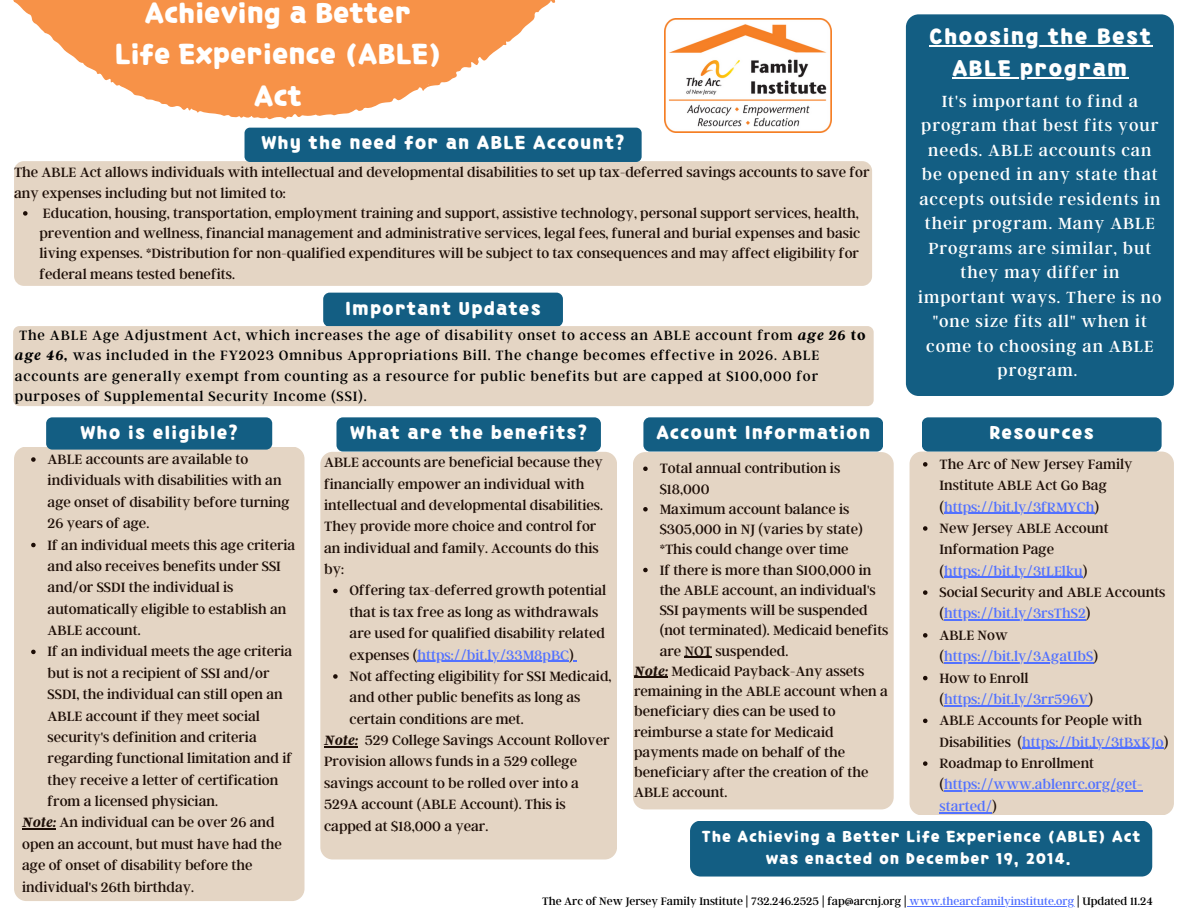
<style>
.page{position:relative;width:1188px;height:918px;background:#fff}
.page>*{position:absolute;margin:0;border:0;box-sizing:border-box;transform-origin:0 0}
.t1{font:30px/41.7px "TT Claytoy R";color:#fff;text-align:center}
.t2{font:23.4px/32.2px "TT Claytoy R";letter-spacing:.055em;color:#fff;text-align:center}
.t3{font:19.5px "TT Claytoy R";letter-spacing:.055em;color:#fff}
.t4{font:18px/24.5px "Argent CF";letter-spacing:.055em;color:#fff;text-align:center}
.t5{font:16.5px/22.5px "TT Claytoy R";letter-spacing:.055em;color:#fff;text-align:center}
.t6{font:15px/21.3px "Argent CF";color:#1d0e07}
.t7{font:15px/20.2px "Argent CF";letter-spacing:.055em;color:#000}
.t8{font:15px/21.3px "Argent CF";color:#5271ff}
.t9{font:12px "Argent CF";color:#000}
.s1{font-weight:700;font-style:italic}
.s2{font-weight:700}
.s3{color:#5271ff}
.s4{color:#1d0e07}
</style>
<div class="page">
<div style="left:14px;top:161px;width:858px;height:125px;background:#e4d5c4;border-radius:10px"></div>
<svg style="left:23px;top:211px;width:5px;height:5px"></svg>
<div style="left:245px;top:128px;width:397px;height:34px;background:#135e83;border-radius:5px"></div>
<img style="left:665px;top:19px;width:166px;height:113px">
<div style="left:14px;top:447px;width:291px;height:454px;background:#e4d5c4;border-radius:12px"></div>
<svg style="left:31px;top:457px;width:5px;height:5px"></svg>
<svg style="left:31px;top:543px;width:5px;height:4px"></svg>
<svg style="left:31px;top:650px;width:5px;height:4px"></svg>
<hr style="left:22px;top:829px;width:34px;height:1px;background:#1d0e07">
<div style="left:46px;top:417px;width:226px;height:33px;background:#135e83;border-radius:6px"></div>
<hr style="left:907px;top:906px;width:167px;height:1px;background:#5271ff">
<svg style="left:13px;top:0;width:677px;height:121px;fill:#f79248"></svg>
<div style="left:910px;top:452px;width:264px;height:363px;background:#e4d5c4;border-radius:12px"></div>
<svg style="left:923px;top:462px;width:5px;height:5px"></svg>
<hr style="left:944px;top:513px;width:151px;height:1px;background:#5271ff">
<svg style="left:923px;top:526px;width:5px;height:5px"></svg>
<hr style="left:944px;top:577px;width:139px;height:1px;background:#5271ff">
<svg style="left:923px;top:590px;width:5px;height:5px"></svg>
<hr style="left:944px;top:620px;width:142px;height:1px;background:#5271ff">
<svg style="left:923px;top:633px;width:5px;height:5px"></svg>
<hr style="left:944px;top:662px;width:149px;height:1px;background:#5271ff">
<svg style="left:923px;top:676px;width:5px;height:4px"></svg>
<hr style="left:944px;top:705px;width:145px;height:1px;background:#5271ff">
<svg style="left:923px;top:719px;width:5px;height:4px"></svg>
<hr style="left:1022px;top:748px;width:142px;height:1px;background:#5271ff">
<svg style="left:923px;top:761px;width:5px;height:5px"></svg>
<hr style="left:944px;top:791px;width:198px;height:1px;background:#5271ff">
<hr style="left:939px;top:812px;width:53px;height:1px;background:#5271ff">
<div style="left:922px;top:417px;width:240px;height:35px;background:#135e83;border-radius:6px"></div>
<div style="left:320px;top:452px;width:297px;height:407px;background:#e4d5c4;border-radius:12px"></div>
<svg style="left:333px;top:589px;width:5px;height:4px"></svg>
<hr style="left:417px;top:661px;width:152px;height:1px;background:#5271ff">
<svg style="left:333px;top:674px;width:5px;height:5px"></svg>
<hr style="left:324px;top:746px;width:34px;height:1px;background:#1d0e07">
<div style="left:336px;top:417px;width:265px;height:35px;background:#135e83;border-radius:6px"></div>
<div style="left:633px;top:452px;width:261px;height:357px;background:#e4d5c4;border-radius:12px"></div>
<svg style="left:643px;top:467px;width:5px;height:4px"></svg>
<svg style="left:643px;top:507px;width:5px;height:5px"></svg>
<svg style="left:643px;top:568px;width:5px;height:4px"></svg>
<svg style="left:685px;top:657px;width:27px;height:1px"></svg>
<hr style="left:634px;top:677px;width:34px;height:1px;background:#1d0e07">
<div style="left:643px;top:417px;width:240px;height:35px;background:#135e83;border-radius:6px"></div>
<div style="left:323px;top:293px;width:240px;height:34px;background:#135e83;border-radius:6px"></div>
<div style="left:13px;top:326px;width:861px;height:80px;background:#e4d5c4;border-radius:6px"></div>
<div style="left:906px;top:14px;width:268px;height:381px;background:#135e83;border-radius:13px"></div>
<hr style="left:929px;top:45px;width:223px;height:2px;background:#fff">
<hr style="left:952px;top:78px;width:177px;height:1px;background:#fff">
<div style="left:690px;top:821px;width:462px;height:56px;background:#135e83;border-radius:11px"></div>
<p class="t1" style="left:114px;top:-7px;width:329px">Achieving a Better<br>Life Experience (ABLE)<br>Act</p>
<h2 class="t3" style="left:261px;top:134px;width:365px">Why the need for an ABLE Account?</h2>
<p class="t6" style="left:14px;top:162px;width:857px;line-height:20.2px">The ABLE Act allows individuals with intellectual and developmental disabilities to set up tax-deferred savings accounts to save for any expenses including but not limited to:</p>
<h1 class="t6" style="left:40px;top:202px;width:822px;line-height:20.2px;text-align:justify">Education, housing, transportation, employment training and support, assistive technology, personal support services, health, prevention and wellness, financial management and administrative services, legal fees, funeral and burial expenses and basic living expenses. *Distribution for non-qualified expenditures will be subject to tax consequences and may affect eligibility for federal means tested benefits.</h1>
<p class="t3" style="left:345px;top:300px;width:197px">Important Updates</p>
<h4 class="t7" style="left:15px;top:325px;width:852px">The ABLE Age Adjustment Act, which increases the age of disability onset to access an ABLE account from <span class="s1">age 26</span> <span class="s2">to </span><span class="s1">age 46,</span> was included in the FY2023 Omnibus Appropriations Bill. The change becomes effective in 2026. ABLE accounts are generally exempt from counting as a resource for public benefits but are capped at $100,000 for purposes of Supplemental Security Income (SSI).</h4>
<h3 class="t3" style="left:81px;top:423px;width:159px">Who is eligible?</h3>
<p class="t3" style="left:350px;top:423px;width:239px">What are the benefits?</p>
<p class="t3" style="left:656px;top:423px;width:215px">Account Information</p>
<p class="t2" style="left:929px;top:21px;width:223px">Choosing the Best<br>ABLE program</p>
<p class="t4" style="left:918px;top:88px;width:245px">It's important to find a program that best fits your needs. ABLE accounts can be opened in any state that accepts outside residents in their program. Many ABLE<br>Programs are similar, but they may differ in important ways. There is no "one size fits all" when it come to choosing an ABLE program.</p>
<p class="t3" style="left:990px;top:423px;width:106px">Resources</p>
<p class="t6" style="left:48px;top:448px;width:244px">ABLE accounts are available to individuals with disabilities with an age onset of disability before turning<br>26 years of age.</p>
<h3 class="t6" style="left:48px;top:533px;width:249px">If an individual meets this age criteria and also receives benefits under SSI and/or SSDI the individual is automatically eligible to establish an<br>ABLE account.</h3>
<h5 class="t6" style="left:48px;top:640px;width:246px">If an individual meets the age criteria but is not a recipient of SSI and/or SSDI, the individual can still open an ABLE account if they meet social security's definition and criteria regarding functional limitation and if they receive a letter of certification from a licensed physician.</h5>
<p class="t6" style="left:22px;top:811px;width:261px"><span class="s1">Note:</span> An individual can be over 26 and open an account, but must have had the age of onset of disability before the individual's 26th birthday.</p>
<p class="t6" style="left:324px;top:451px;width:280px">ABLE accounts are beneficial because they financially empower an individual with intellectual and developmental disabilities.<br>They provide more choice and control for an individual and family. Accounts do this by:</p>
<p class="t6" style="left:350px;top:579px;width:258px">Offering tax-deferred growth potential that is tax free as long as withdrawals are used for qualified disability related expenses (<span class="s3">https://bit.ly/33M8pBC</span>)</p>
<h5 class="t6" style="left:350px;top:665px;width:263px">Not affecting eligibility for SSI Medicaid,</h5>
<h5 class="t6" style="left:350px;top:686px;width:232px">and other public benefits as long as</h5>
<h5 class="t6" style="left:350px;top:708px;width:176px">certain conditions are met.</h5>
<h5 class="t6" style="left:324px;top:729px;width:287px"><span class="s1">Note:</span> 529 College Savings Account Rollover</h5>
<h3 class="t6" style="left:324px;top:750px;width:256px">Provision allows funds in a 529 college savings account to be rolled over into a 529A account (ABLE Account). This is capped at $18,000 a year.</h3>
<p class="t6" style="left:660px;top:458px;width:182px;line-height:20.2px">Total annual contribution is $18,000</p>
<p class="t6" style="left:660px;top:498px;width:205px;line-height:20.2px">Maximum account balance is $305,000 in NJ (varies by state) *This could change over time</p>
<p class="t6" style="left:660px;top:559px;width:230px;line-height:20.2px">If there is more than $100,000 in the ABLE account, an individual's<br>SSI payments will be suspended (not terminated). Medicaid benefits are NOT suspended.</p>
<p class="t6" style="left:634px;top:660px;width:255px;line-height:20.2px"><span class="s1">Note:</span> Medicaid Payback-Any assets remaining in the ABLE account when a beneficiary dies can be used to reimburse a state for Medicaid payments made on behalf of the beneficiary after the creation of the<br>ABLE account.</p>
<p class="t6" style="left:939px;top:453px;width:195px">The Arc of New Jersey Family<br>Institute ABLE Act Go Bag (<span class="s3">https://bit.ly/3fRMYCh</span>)</p>
<p class="t6" style="left:939px;top:517px;width:171px">New Jersey ABLE Account<br>Information Page (<span class="s3">https://bit.ly/3tLElku</span>)</p>
<h5 class="t6" style="left:939px;top:581px;width:228px">Social Security and ABLE Accounts (<span class="s3">https://bit.ly/3rsThS2</span>)</h5>
<h3 class="t8" style="left:939px;top:624px;width:160px"><span class="s4">ABLE Now (</span>https://bit.ly/3AgaUbS<span class="s4">)</span></h3>
<h5 class="t8" style="left:939px;top:666px;width:155px"><span class="s4">How to Enroll (</span>https://bit.ly/3rr596V<span class="s4">)</span></h5>
<p class="t6" style="left:939px;top:709px;width:230px">ABLE Accounts for People with<br>Disabilities (<span class="s3">https://bit.ly/3tBxKJo</span>)</p>
<h5 class="t8" style="left:939px;top:752px;width:204px"><span class="s4">Roadmap to Enrollment (</span>https://www.ablenrc.org/get-</h5>
<h3 class="t8" style="left:939px;top:795px;width:59px">started/<span class="s4">)</span></h3>
<p class="t5" style="left:702px;top:826px;width:440px">The Achieving a Better Life Experience (ABLE) Act was enacted on December 19, 2014.</p>
<h5 class="t9" style="left:542px;top:893px;width:612px">The Arc of New Jersey Family Institute | 732.246.2525 | fap@arcnj.org | <span class="s3">www.thearcfamilyinstitute.org</span> | Updated 11.24</h5>
</div>
